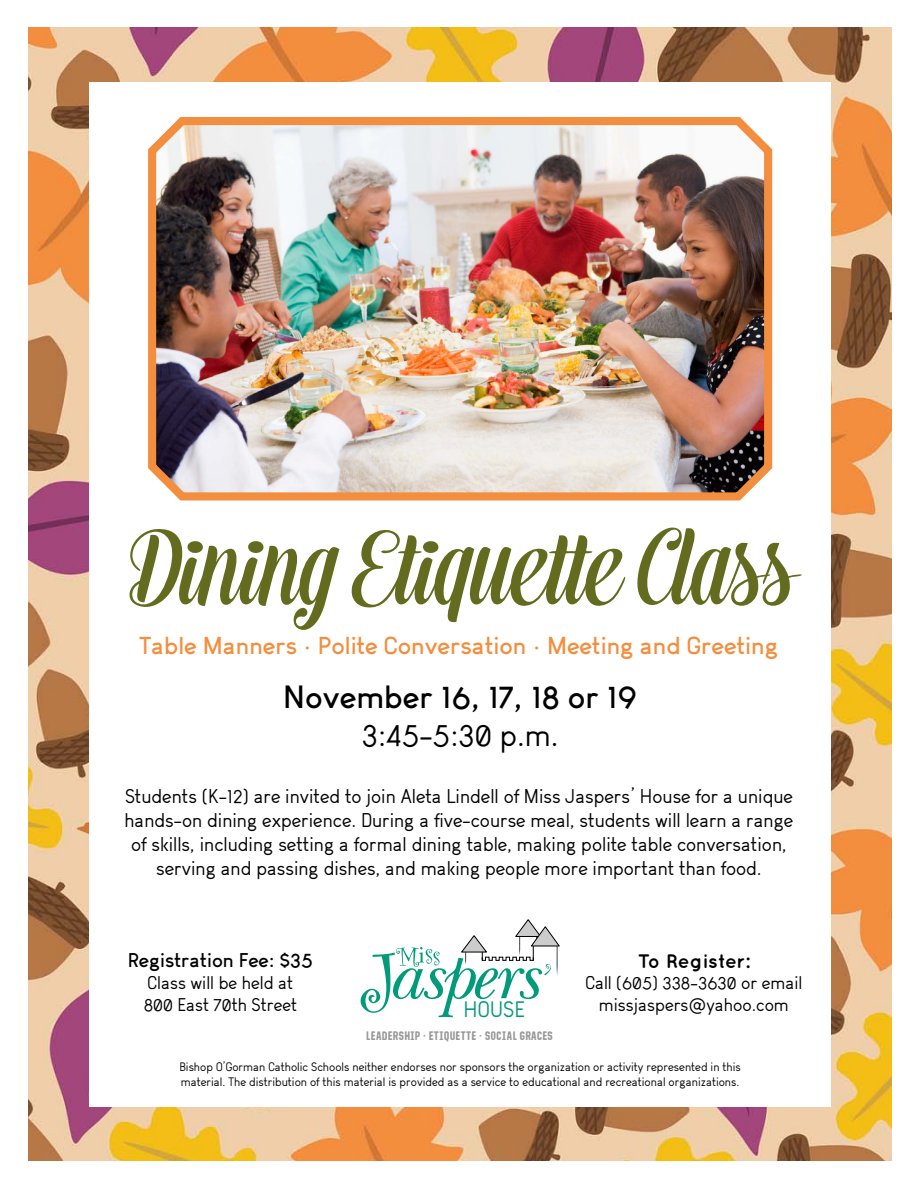
<style>
.page{position:relative;width:918px;height:1188px;background:#fff}
.page>*{position:absolute;margin:0;border:0;box-sizing:border-box;transform-origin:0 0}
.t1{font:111px "Voyage";color:#626b1e}
.t2{font:700 31.5px "Arvin";color:#000}
.t3{font:31.5px "Arvin";color:#000}
.t4{font:700 24px "Arvin";color:#f38e3e}
.t5{font:21.9px "Arvin";color:#009b7a}
.t6{font:19.5px/24px "Arvin";color:#000;text-align:center}
.t7{font:700 19.5px "Arvin";color:#000}
.t8{font:700 19.5px "Quicksand";letter-spacing:-.005em;color:#000}
.t9{font:18px/21.6px "Arvin";color:#000;text-align:center}
.t10{font:12px/14.4px "Arvin";color:#000}
.t11{font:11.55px "Kindling Fill";color:#999898}
</style>
<div class="page">
<img style="left:29px;top:27px;width:862px;height:1134px">
<div style="left:89px;top:82px;width:742px;height:1024px;background:#fff"></div>
<img style="left:148px;top:117px;width:625px;height:384px">
<svg style="left:361px;top:919px;width:199px;height:98px"></svg>
<h1 class="t1" style="left:128px;top:489px;width:665px">Dining Etiquette Class</h1>
<p class="t4" style="left:139px;top:630px;width:641px">Table Manners · Polite Conversation · Meeting and Greeting</p>
<h2 class="t2" style="left:283px;top:677px;width:355px">November 16, 17, 18 or 19</h2>
<h2 class="t3" style="left:362px;top:716px;width:198px">3:45-5:30 p.m.</h2>
<p class="t6" style="left:124px;top:784px;width:670px">Students (K-12) are invited to join Aleta Lindell of Miss Jaspers’ House for a unique hands-on dining experience. During a five-course meal, students will learn a range of skills, including setting a formal dining table, making polite table conversation, serving and passing dishes, and making people more important than food.</p>
<p class="t7" style="left:128px;top:948px;width:186px">Registration Fee: $35</p>
<p class="t9" style="left:144px;top:972px;width:155px;text-align:left">Class will be held at<br>800 East 70th Street</p>
<p class="t8" style="left:638px;top:949px;width:113px">To Register:</p>
<p class="t9" style="left:585px;top:972px;width:218px">Call (605) 338-3630 or email missjaspers@yahoo.com</p>
<p class="t5" style="left:464px;top:997px;width:63px">HOUSE</p>
<p class="t11" style="left:366px;top:1030px;width:188px">LEADERSHIP ETIQUETTE SOCIAL GRACES</p>
<p class="t10" style="left:179px;top:1060px;width:563px">Bishop O’Gorman Catholic Schools neither endorses nor sponsors the organization or activity represented in this material. The distribution of this material is provided as a service to educational and recreational organizations.</p>
</div>
